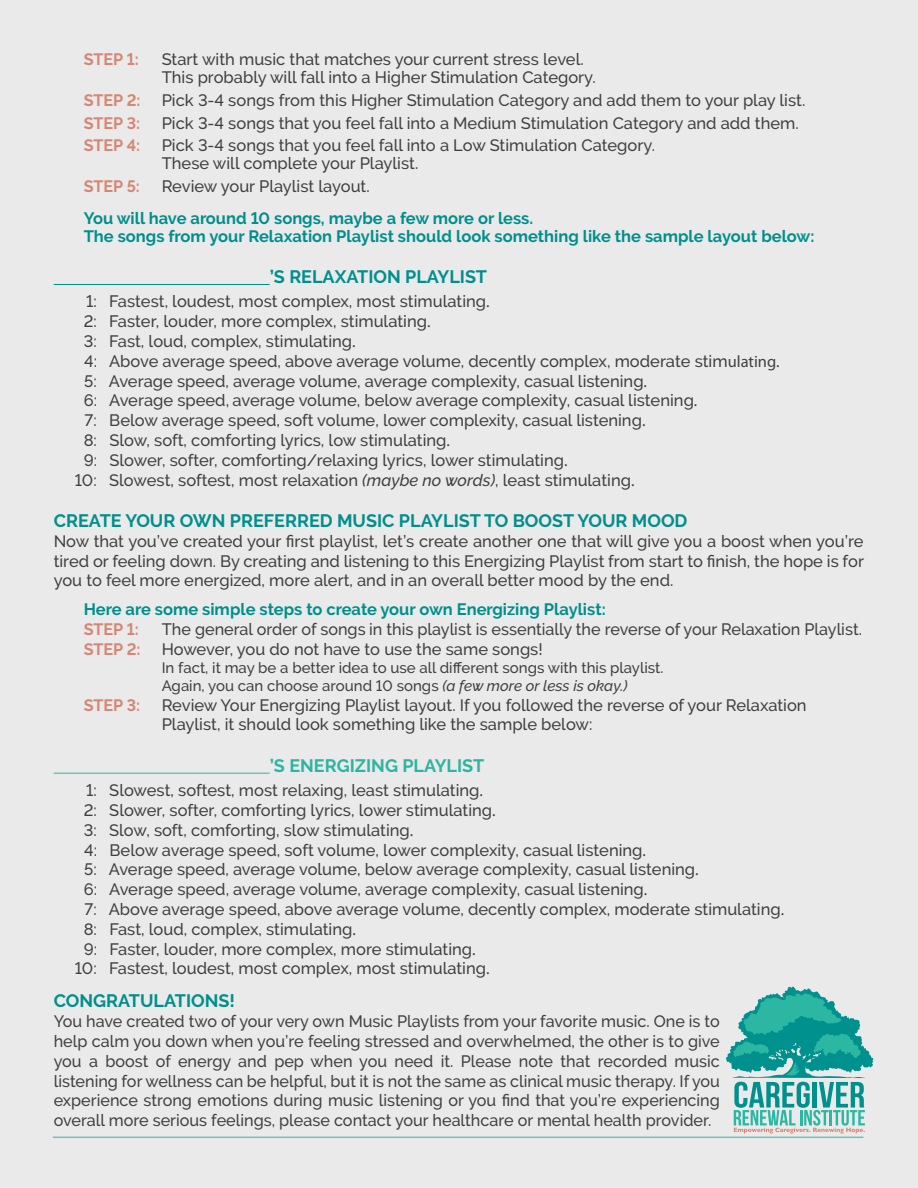
<style>
.page{position:relative;width:918px;height:1188px;background:#fff}
.page>*{position:absolute;margin:0;border:0;box-sizing:border-box;transform-origin:0 0}
.t1{font:700 18px "Raleway";color:#008f8d}
.t2{font:700 18px "Raleway";color:#2cb5a0}
.t3{font:500 16.5px/19.8px "Raleway";color:#414141}
.t4{font:700 16.5px/18px "Raleway";color:#008f8d}
.t5{font:700 16.5px "Raleway";color:#d68773}
.t6{font:500 15px/18px "Raleway";color:#414141}
.s1{font-family:"Myriad Pro";font-weight:400}
.s2{font-style:italic}
</style>
<div class="page">
<div style="left:0;top:0;width:917px;height:1188px;background:#eaeaea"></div>
<hr style="left:54px;top:284px;width:216px;height:1px;background:#008f8d">
<hr style="left:54px;top:773px;width:216px;height:1px;background:#2cb5a0">
<hr style="left:53px;top:1137px;width:810px;height:1px;background:#008f8d">
<svg style="left:726px;top:986px;width:148px;height:148px"></svg>
<p class="t5" style="left:84px;top:50px;width:56px">STEP 1:</p>
<p class="t3" style="left:162px;top:50px;width:436px;line-height:18px">Start with music that matches your current stress level.<br>This probably will fall into a Higher Stimulation Category.</p>
<p class="t5" style="left:84px;top:91px;width:58px">STEP 2:</p>
<p class="t3" style="left:162px;top:90px;width:645px">Pick 3-4 songs from this Higher Stimulation Category and add them to your play list.</p>
<p class="t5" style="left:84px;top:113px;width:58px">STEP 3:</p>
<p class="t3" style="left:162px;top:113px;width:639px">Pick 3-4 songs that you feel fall into a Medium Stimulation Category and add them.</p>
<p class="t5" style="left:84px;top:136px;width:58px">STEP 4:</p>
<p class="t3" style="left:162px;top:137px;width:495px;line-height:18px">Pick 3-4 songs that you feel fall into a Low Stimulation Category.<br>These will complete your Playlist.</p>
<p class="t5" style="left:84px;top:177px;width:58px">STEP 5:</p>
<p class="t3" style="left:162px;top:177px;width:210px">Review your Playlist layout.</p>
<p class="t4" style="left:84px;top:209px;width:732px">You will have around 10 songs, maybe a few more or less.<br>The songs from your Relaxation Playlist should look something like the sample layout below:</p>
<p class="t1" style="left:270px;top:267px;width:219px">’S RELAXATION PLAYLIST</p>
<p class="t3" style="left:86px;top:292px;width:405px">1: Fastest, loudest, most complex, most stimulating<span class="s1">.</span></p>
<p class="t3" style="left:84px;top:312px;width:348px">2: Faster, louder, more complex, stimulating<span class="s1">.</span></p>
<p class="t3" style="left:84px;top:331px;width:273px">3: Fast, loud, complex, stimulating<span class="s1">.</span></p>
<p class="t3" style="left:84px;top:351px;width:697px">4: Above average speed, above average volume, decently complex, moderate stim<span class="s1">ulating.</span></p>
<p class="t3" style="left:84px;top:371px;width:564px">5: Average speed, average volume, average complexity, casual listening<span class="s1">.</span></p>
<p class="t3" style="left:84px;top:391px;width:615px">6: Average speed, average volume, below average complexity, casual listening<span class="s1">.</span></p>
<p class="t3" style="left:85px;top:411px;width:562px">7: Below average speed, soft volume, lower complexity, casual listening<span class="s1">.</span></p>
<p class="t3" style="left:84px;top:430px;width:368px">8: Slow, soft, comforting lyrics, low stimulating<span class="s1">.</span></p>
<p class="t3" style="left:84px;top:450px;width:485px">9: Slower, softer, comforting/relaxing lyrics, lower stimulating<span class="s1">.</span></p>
<p class="t3" style="left:75px;top:470px;width:561px">10: Slowest, softest, most relaxation <span class="s2">(maybe no words)</span>, least stimulating<span class="s1">.</span></p>
<p class="t1" style="left:54px;top:510px;width:635px">CREATE YOUR OWN PREFERRED MUSIC PLAYLIST TO BOOST YOUR MOOD</p>
<p class="t3" style="left:54px;top:531px;width:812px;text-align:justify">Now that you’ve created your first playlist, let’s create another one that will give you a boost when you’re tired or feeling down. By creating and listening to this Energizing Playlist from start to finish, the hope is for you to feel more energized, more alert, and in an overall better mood by the end.</p>
<p class="t4" style="left:84px;top:600px;width:524px">Here are some simple steps to create your own Energizing Playlist:</p>
<p class="t5" style="left:84px;top:620px;width:56px">STEP 1:</p>
<p class="t3" style="left:162px;top:619px;width:702px">The general order of songs in this playlist is essentially the reverse of your Relaxation Playlist.</p>
<p class="t5" style="left:84px;top:640px;width:58px">STEP 2:</p>
<p class="t3" style="left:162px;top:639px;width:383px">However, you do not have to use the same songs!</p>
<p class="t6" style="left:162px;top:659px;width:503px">In fact, it may be a better idea to use all different songs with this playlist.<br>Again, you can choose around 10 songs <span class="s2">(a few more or less is okay.)</span></p>
<p class="t5" style="left:84px;top:695px;width:58px">STEP 3:</p>
<p class="t3" style="left:162px;top:695px;width:647px">Review Your Energizing Playlist layout. If you followed the reverse of your Relaxation<br>Playlist, it should look something like the sample below:</p>
<p class="t2" style="left:270px;top:755px;width:216px">’S ENERGIZING PLAYLIST</p>
<p class="t3" style="left:86px;top:780px;width:398px">1: Slowest, softest, most relaxing, least stimulating<span class="s1">.</span></p>
<p class="t3" style="left:84px;top:800px;width:413px">2: Slower, softer, comforting lyrics, lower stimulating<span class="s1">.</span></p>
<p class="t3" style="left:84px;top:820px;width:331px">3: Slow, soft, comforting, slow stimulating<span class="s1">.</span></p>
<p class="t3" style="left:84px;top:840px;width:563px">4: Below average speed, soft volume, lower complexity, casual listening<span class="s1">.</span></p>
<p class="t3" style="left:84px;top:860px;width:616px">5: Average speed, average volume, below average complexity, casual listening<span class="s1">.</span></p>
<p class="t3" style="left:84px;top:879px;width:565px">6: Average speed, average volume, average complexity, casual listening<span class="s1">.</span></p>
<p class="t3" style="left:85px;top:899px;width:701px">7: Above average speed, above average volume, decently complex, moderate stimulating<span class="s1">.</span></p>
<p class="t3" style="left:84px;top:919px;width:274px">8: Fast, loud, complex, stimulating<span class="s1">.</span></p>
<p class="t3" style="left:84px;top:939px;width:393px">9: Faster, louder, more complex, more stimulating<span class="s1">.</span></p>
<p class="t3" style="left:75px;top:959px;width:416px">10: Fastest, loudest, most complex, most stimulating<span class="s1">.</span></p>
<p class="t1" style="left:54px;top:991px;width:183px">CONGRATULATIONS!</p>
<p class="t3" style="left:54px;top:1011px;width:668px;text-align:justify">You have created two of your very own Music Playlists from your favorite music. One is to help calm you down when you’re feeling stressed and overwhelmed, the other is to give you a boost of energy and pep when you need it. Please note that recorded music listening for wellness can be helpful, but it is not the same as clinical music therapy. If you experience strong emotions during music listening or you find that you’re experiencing overall more serious feelings, please contact your healthcare or mental health provider.</p>
</div>
